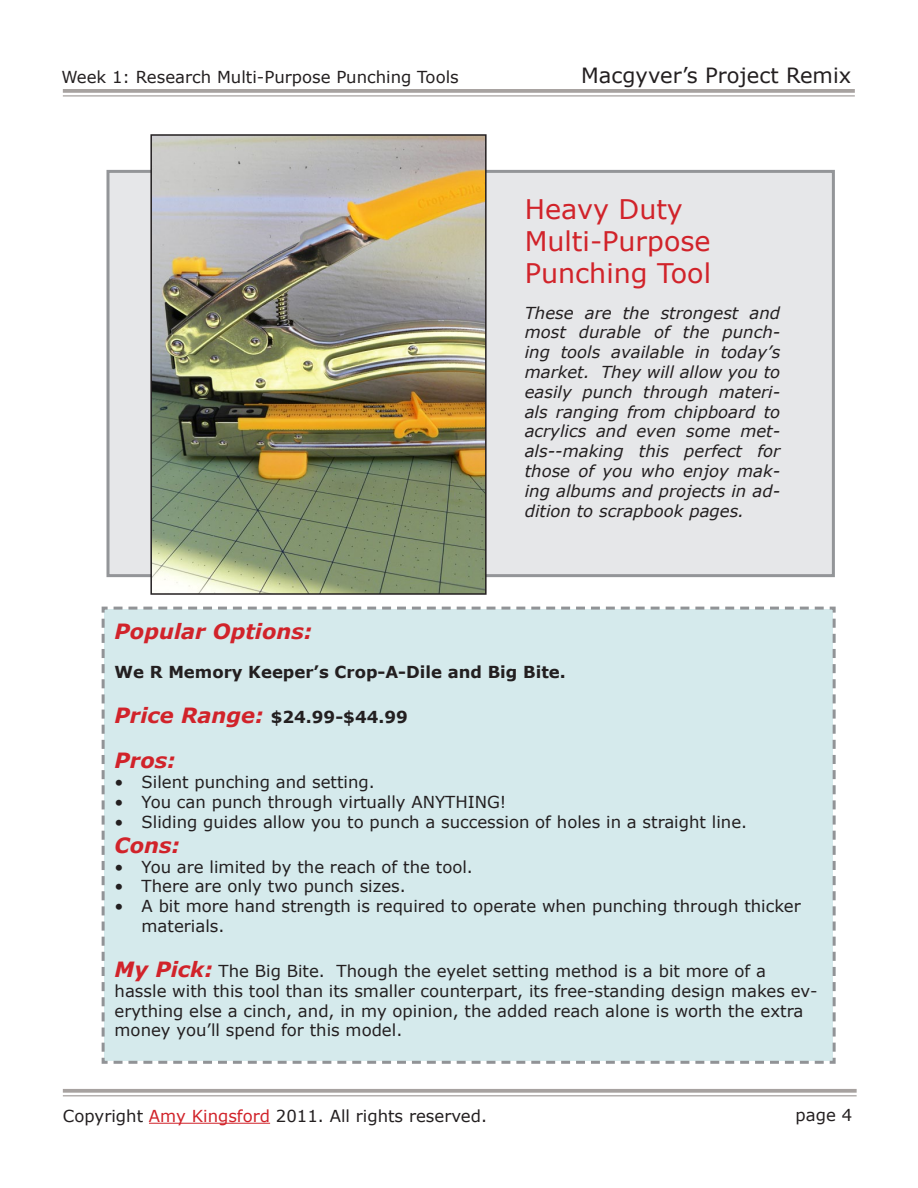
<style>
.page{position:relative;width:918px;height:1188px;background:#fff}
.page>*{position:absolute;margin:0;border:0;box-sizing:border-box;transform-origin:0 0}
.t1{font:27px/32.4px "Verdana";color:#d1232a}
.t2{font:italic 700 21px "Verdana";color:#d1232a}
.t3{font:21px "Verdana";color:#231f20}
.t4{font:16.5px/19.8px "Verdana";color:#231f20}
.t5{font:italic 16.5px/19.8px "Verdana";color:#231f20;text-align:justify}
.t6{font:700 16.5px "Verdana";color:#231f20}
.s1{font-style:italic;font-size:21px;color:#d1232a}
.s2{font-weight:700;font-style:italic;font-size:21px;color:#d1232a}
.s3{color:#d1232a}
</style>
<div class="page">
<svg style="left:63px;top:1089px;width:794px;height:4px;background:#aea9a7"></svg>
<hr style="left:63px;top:1095px;width:794px;height:1px;background:#a7a2a0">
<svg style="left:63px;top:89px;width:792px;height:4px;background:#aca7a5"></svg>
<hr style="left:63px;top:95px;width:792px;height:2px;background:#a7a2a0">
<hr style="left:149px;top:1123px;width:121px;height:1px;background:#d1232a">
<div style="left:101px;top:606px;width:735px;height:458px;background:#d5eaec"></div>
<div style="left:106px;top:170px;width:729px;height:407px;background:#e6e7e9;border:3px solid #939598"></div>
<img style="left:153px;top:137px;width:331px;height:455px">
<div style="left:150px;top:134px;width:337px;height:461px;border:2px solid #231f20"></div>
<p class="t4" style="left:61px;top:67px;width:399px">Week 1: Research Multi-Purpose Punching Tools</p>
<p class="t3" style="left:581px;top:61px;width:271px">Macgyver’s Project Remix</p>
<p class="t1" style="left:525px;top:192px;width:188px">Heavy Duty<br>Multi-Purpose<br>Punching Tool</p>
<p class="t5" style="left:525px;top:303px;width:257px">These are the strongest and most durable of the punch&shy;ing tools available in today’s market. They will allow you to easily punch through materi&shy;als ranging from chipboard to acrylics and even some met&shy;als--making this perfect for those of you who enjoy mak&shy;ing albums and projects in ad&shy;dition to scrapbook pages.</p>
<p class="t2" style="left:115px;top:617px;width:199px">Popular Options:</p>
<p class="t6" style="left:115px;top:661px;width:453px">We R Memory Keeper’s Crop-A-Dile and Big Bite.</p>
<p class="t6" style="left:115px;top:706px;width:295px"><span class="s1">Price Range:</span> $24.99-$44.99</p>
<p class="t2" style="left:115px;top:747px;width:63px">Pros:</p>
<p class="t4" style="left:115px;top:772px;width:262px">• Silent punching and setting.</p>
<p class="t4" style="left:115px;top:792px;width:393px">• You can punch through virtually ANYTHING!</p>
<p class="t4" style="left:115px;top:811px;width:634px">• Sliding guides allow you to punch a succession of holes in a straight line.</p>
<p class="t2" style="left:115px;top:831px;width:67px">Cons:</p>
<p class="t4" style="left:115px;top:856px;width:360px">• You are limited by the reach of the tool.</p>
<p class="t4" style="left:115px;top:876px;width:293px">• There are only two punch sizes.</p>
<p class="t4" style="left:142px;top:896px;width:661px;text-indent:-27px">• A bit more hand strength is required to operate when punching through thicker materials.</p>
<p class="t4" style="left:115px;top:961px;width:704px"><span class="s2">My Pick:</span> The Big Bite. Though the eyelet setting method is a bit more of a hassle with this tool than its smaller counterpart, its free-standing design makes ev&shy;erything else a cinch, and, in my opinion, the added reach alone is worth the extra money you’ll spend for this model.</p>
<p class="t4" style="left:63px;top:1106px;width:426px">Copyright <span class="s3">Amy Kingsford</span> 2011. All rights reserved.</p>
<p class="t4" style="left:796px;top:1105px;width:58px">page 4</p>
</div>
